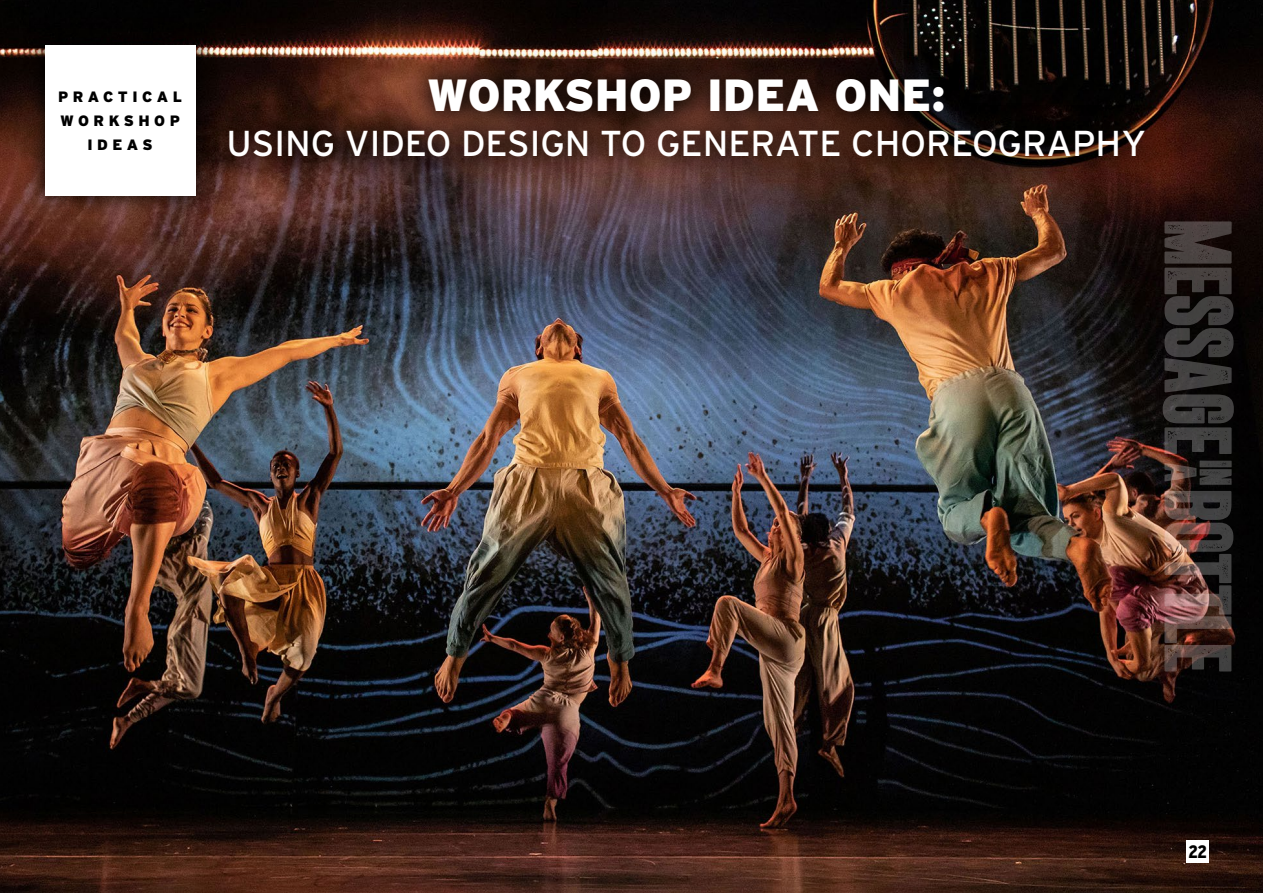
<style>
.page{position:relative;width:1263px;height:893px;background:#fff}
.page>*{position:absolute;margin:0;border:0;box-sizing:border-box;transform-origin:0 0}
.t1{font:900 45px "Interstate";color:#fff}
.t2{font:36px "Interstate";color:#fff}
.t3{font:900 18px "Interstate Condensed";color:#000}
.t4{font:900 15px/24px "Interstate";letter-spacing:.3em;color:#000;text-align:center}
</style>
<div class="page">
<img style="left:0;top:0;width:1263px;height:893px">
<svg style="left:24px;top:23px;width:193px;height:194px;background:#341e18"></svg>
<div style="left:45px;top:45px;width:150px;height:150px;background:#fff"></div>
<img style="left:1164px;top:491px;width:69px;height:180px">
<svg style="left:1164px;top:461px;width:67px;height:24px;background:#423733"></svg>
<svg style="left:1162px;top:221px;width:72px;height:233px;background:#312e2d"></svg>
<div style="left:1186px;top:840px;width:23px;height:23px;background:#fff"></div>
<svg style="left:202px;top:51px;width:967px;height:133px;background:#381f17"></svg>
<p class="t4" style="left:58px;top:85px;width:125px">PRACTICAL<br>WORKSHOP<br>IDEAS</p>
<p class="t1" style="left:427px;top:69px;width:520px">WORKSHOP IDEA ONE:</p>
<p class="t2" style="left:226px;top:123px;width:921px">USING VIDEO DESIGN TO GENERATE CHOREOGRAPHY</p>
<p class="t3" style="left:1188px;top:841px;width:20px">22</p>
</div>
